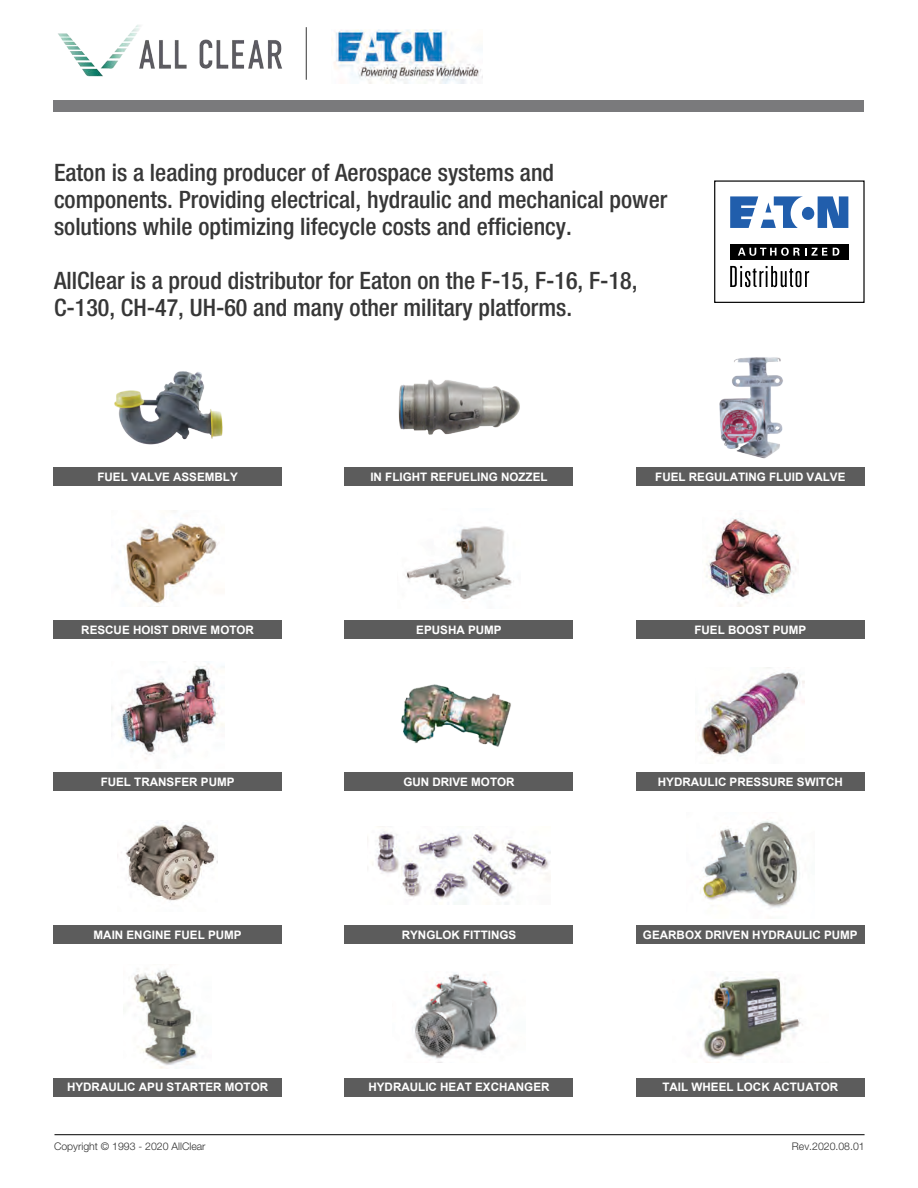
<style>
.page{position:relative;width:918px;height:1188px;background:#fff}
.page>*{position:absolute;margin:0;border:0;box-sizing:border-box;transform-origin:0 0}
.t1{font:500 condensed 24px/27px "Helvetica Neue LT Std";color:#373737}
.t2{font:700 11.7px "Arial";color:#fff}
.t3{font:300 10.5px "Helvetica Neue LT Std";color:#2e2e2e}
</style>
<div class="page">
<svg style="left:730px;top:196px;width:118px;height:32px"></svg>
<div style="left:730px;top:244px;width:118px;height:16px;background:#000"></div>
<svg style="left:738px;top:248px;width:89px;height:8px"></svg>
<svg style="left:833px;top:248px;width:6px;height:8px"></svg>
<svg style="left:730px;top:266px;width:79px;height:21px"></svg>
<img style="left:114px;top:371px;width:109px;height:74px">
<img style="left:719px;top:357px;width:64px;height:102px">
<img style="left:398px;top:379px;width:122px;height:56px">
<img style="left:406px;top:526px;width:106px;height:76px">
<img style="left:119px;top:522px;width:99px;height:85px">
<img style="left:704px;top:518px;width:95px;height:89px">
<img style="left:111px;top:662px;width:113px;height:97px">
<img style="left:401px;top:684px;width:110px;height:63px">
<img style="left:700px;top:667px;width:105px;height:90px">
<img style="left:121px;top:822px;width:97px;height:79px">
<img style="left:367px;top:831px;width:184px;height:73px">
<img style="left:700px;top:819px;width:100px;height:89px">
<img style="left:134px;top:969px;width:63px;height:100px">
<img style="left:412px;top:973px;width:86px;height:86px">
<img style="left:703px;top:976px;width:100px;height:84px">
<div style="left:54px;top:772px;width:228px;height:19px;background:#5c5c5c"></div>
<div style="left:54px;top:620px;width:228px;height:19px;background:#5c5c5c"></div>
<div style="left:54px;top:468px;width:228px;height:18px;background:#5c5c5c"></div>
<div style="left:54px;top:925px;width:228px;height:19px;background:#5c5c5c"></div>
<div style="left:54px;top:1078px;width:228px;height:18px;background:#5c5c5c"></div>
<div style="left:345px;top:468px;width:228px;height:18px;background:#5c5c5c"></div>
<div style="left:345px;top:772px;width:228px;height:19px;background:#5c5c5c"></div>
<div style="left:345px;top:620px;width:228px;height:19px;background:#5c5c5c"></div>
<div style="left:345px;top:925px;width:228px;height:19px;background:#5c5c5c"></div>
<div style="left:345px;top:1078px;width:228px;height:18px;background:#5c5c5c"></div>
<div style="left:636px;top:468px;width:228px;height:18px;background:#5c5c5c"></div>
<div style="left:636px;top:620px;width:228px;height:19px;background:#5c5c5c"></div>
<div style="left:636px;top:772px;width:228px;height:19px;background:#5c5c5c"></div>
<div style="left:636px;top:925px;width:228px;height:19px;background:#5c5c5c"></div>
<div style="left:636px;top:1078px;width:228px;height:18px;background:#5c5c5c"></div>
<div style="left:53px;top:100px;width:811px;height:12px;background:#7a7a7c"></div>
<hr style="left:306px;top:27px;width:1px;height:53px;background:#434343">
<img style="left:332px;top:29px;width:151px;height:54px">
<hr style="left:54px;top:1134px;width:811px;height:1px;background:#000">
<img style="left:58px;top:25px;width:224px;height:52px">
<p class="t1" style="left:54px;top:158px;width:615px">Eaton is a leading producer of Aerospace systems and components. Providing electrical, hydraulic and mechanical power solutions while optimizing lifecycle costs and efficiency.</p>
<p class="t1" style="left:54px;top:266px;width:585px">AllClear is a proud distributor for Eaton on the F-15, F-16, F-18,<br>C-130, CH-47, UH-60 and many other military platforms.</p>
<p class="t2" style="left:97px;top:469px;width:142px">FUEL VALVE ASSEMBLY</p>
<p class="t2" style="left:370px;top:469px;width:179px">IN FLIGHT REFUELING NOZZEL</p>
<p class="t2" style="left:655px;top:469px;width:192px">FUEL REGULATING FLUID VALVE</p>
<p class="t2" style="left:81px;top:622px;width:174px">RESCUE HOIST DRIVE MOTOR</p>
<p class="t2" style="left:416px;top:622px;width:87px">EPUSHA PUMP</p>
<p class="t2" style="left:694px;top:622px;width:113px">FUEL BOOST PUMP</p>
<p class="t2" style="left:101px;top:774px;width:135px">FUEL TRANSFER PUMP</p>
<p class="t2" style="left:403px;top:774px;width:113px">GUN DRIVE MOTOR</p>
<p class="t2" style="left:658px;top:774px;width:187px">HYDRAULIC PRESSURE SWITCH</p>
<p class="t2" style="left:94px;top:927px;width:150px">MAIN ENGINE FUEL PUMP</p>
<p class="t2" style="left:402px;top:927px;width:116px">RYNGLOK FITTINGS</p>
<p class="t2" style="left:643px;top:927px;width:216px">GEARBOX DRIVEN HYDRAULIC PUMP</p>
<p class="t2" style="left:67px;top:1080px;width:203px">HYDRAULIC APU STARTER MOTOR</p>
<p class="t2" style="left:368px;top:1080px;width:183px">HYDRAULIC HEAT EXCHANGER</p>
<p class="t2" style="left:662px;top:1080px;width:177px">TAIL WHEEL LOCK ACTUATOR</p>
<p class="t3" style="left:54px;top:1140px;width:153px">Copyright © 1993 - 2020 AllClear</p>
<p class="t3" style="left:792px;top:1140px;width:74px">Rev.2020.08.01</p>
</div>
